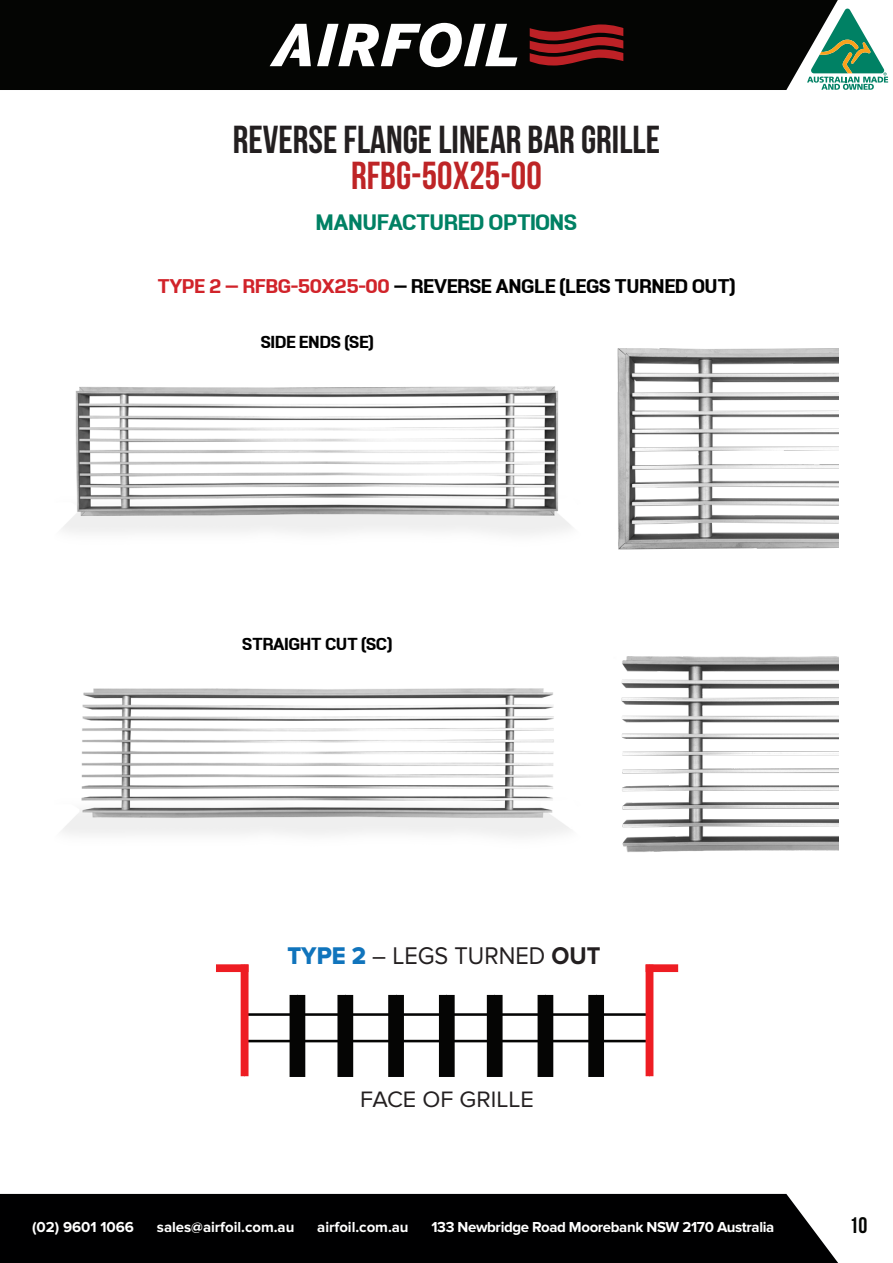
<style>
.page{position:relative;width:893px;height:1263px;background:#fff}
.page>*{position:absolute;margin:0;border:0;box-sizing:border-box;transform-origin:0 0}
.t1{font:700 39px "Bebas Neue";color:#231f20}
.t2{font:700 39px "Bebas Neue";color:#be2426}
.t3{font:700 27px "LT Emphasis";color:#008164}
.t4{font:25.05px "Proxima Nova";color:#231f20;scale:.94 1}
.t5{font:700 24px "LT Emphasis";color:#000}
.t6{font:23.1px "Proxima Nova";color:#231f20}
.t7{font:700 22.5px "Bebas Neue";color:#040503}
.t8{font:700 21px "LT Emphasis";color:#000}
.t9{font:700 15px "Proxima Nova";color:#fff}
.t10{font:700 15px "Proxima Nova";letter-spacing:-.025em;color:#fff}
.s1{color:#d1232a}
.s2{font-family:"Proxima Nova Extrabld";color:#1074bc}
.s3{font-weight:700}
</style>
<div class="page">
<svg style="left:838px;top:8px;width:51px;height:82px"></svg>
<div style="left:0;top:0;width:838px;height:90px;background:#040503"></div>
<svg style="left:317px;top:23px;width:200px;height:44px"></svg>
<svg style="left:270px;top:24px;width:41px;height:42px"></svg>
<svg style="left:530px;top:24px;width:93px;height:42px;background:#731518"></svg>
<div style="left:0;top:1194px;width:838px;height:69px;background:#000001"></div>
<img style="left:62px;top:348px;width:777px;height:202px">
<div style="left:243px;top:1013px;width:408px;height:29px;border:3px solid #050504"></div>
<div style="left:588px;top:995px;width:16px;height:82px;background:#050504"></div>
<div style="left:538px;top:995px;width:15px;height:82px;background:#050504"></div>
<div style="left:487px;top:995px;width:15px;height:82px;background:#050504"></div>
<div style="left:439px;top:995px;width:16px;height:82px;background:#050504"></div>
<div style="left:388px;top:995px;width:16px;height:82px;background:#050504"></div>
<div style="left:338px;top:995px;width:15px;height:82px;background:#050504"></div>
<div style="left:290px;top:995px;width:15px;height:82px;background:#050504"></div>
<div style="left:646px;top:964px;width:7px;height:112px;background:#ee1d23"></div>
<div style="left:646px;top:964px;width:32px;height:8px;background:#ee1d23"></div>
<div style="left:241px;top:964px;width:7px;height:112px;background:#ee1d23"></div>
<div style="left:216px;top:964px;width:32px;height:8px;background:#ee1d23"></div>
<img style="left:621px;top:656px;width:218px;height:197px">
<img style="left:62px;top:688px;width:509px;height:149px">
<p class="t1" style="left:233px;top:118px;width:429px">REVERSE FLANGE LINEAR BAR GRILLE</p>
<p class="t2" style="left:351px;top:154px;width:192px">RFBG-50X25-00</p>
<p class="t3" style="left:316px;top:209px;width:263px">MANUFACTURED OPTIONS</p>
<p class="t5" style="left:158px;top:275px;width:579px"><span class="s1">TYPE 2 – RFBG-50X25-00</span> – REVERSE ANGLE (LEGS TURNED OUT)</p>
<p class="t8" style="left:261px;top:332px;width:114px">SIDE ENDS (SE)</p>
<p class="t8" style="left:243px;top:633px;width:151px">STRAIGHT CUT (SC)</p>
<p class="t4" style="left:287px;top:941px;width:335px"><span class="s2">TYPE 2</span> – LEGS TURNED <span class="s3">OUT</span></p>
<p class="t6" style="left:360px;top:1086px;width:175px">FACE OF GRILLE</p>
<p class="t9" style="left:32px;top:1218px;width:103px">(02) 9601 1066</p>
<p class="t9" style="left:157px;top:1218px;width:139px">sales@airfoil.com.au</p>
<p class="t9" style="left:317px;top:1218px;width:93px">airfoil.com.au</p>
<p class="t10" style="left:431px;top:1218px;width:344px">133 Newbridge Road Moorebank NSW 2170 Australia</p>
<p class="t7" style="left:849px;top:1213px;width:19px">10</p>
</div>
